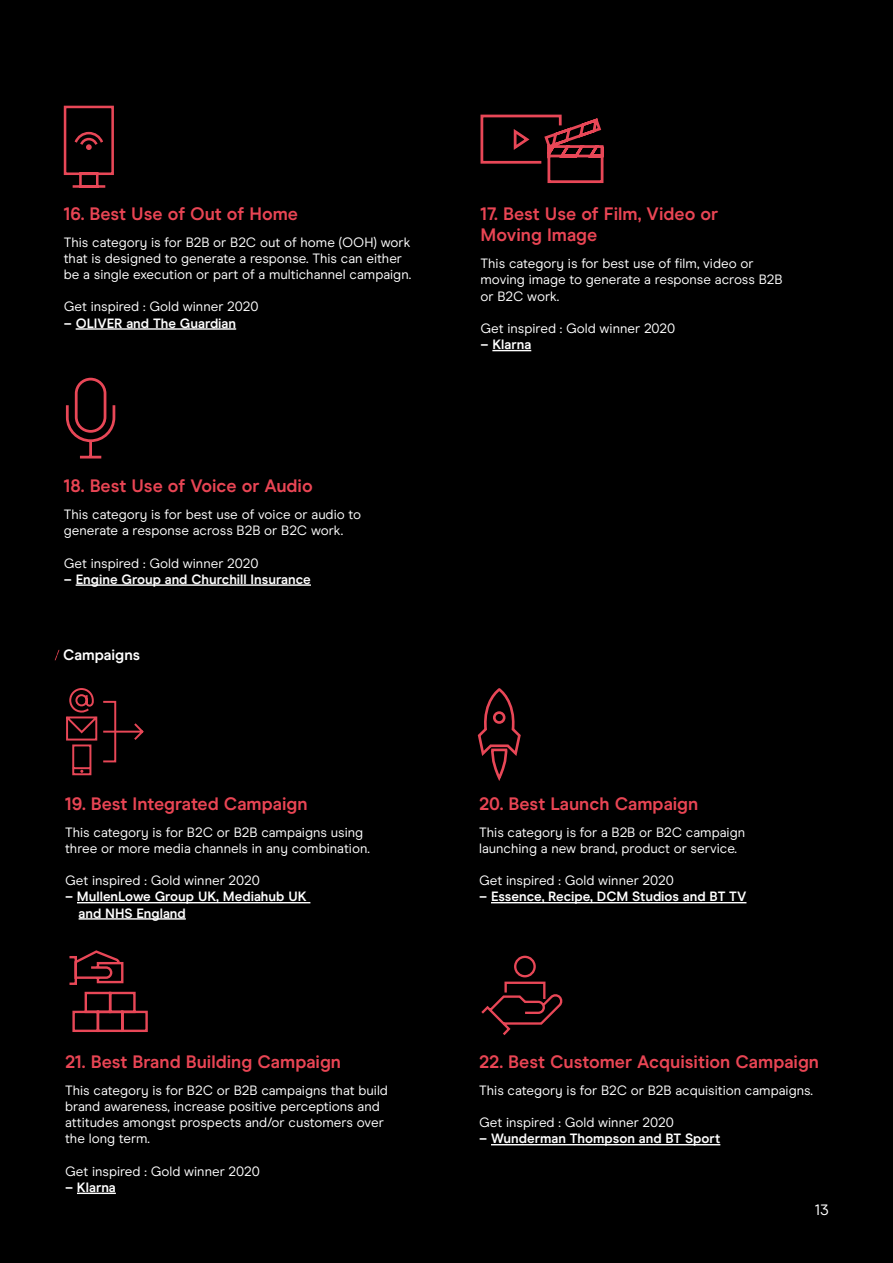
<style>
.page{position:relative;width:893px;height:1263px;background:#000}
.page>*{position:absolute;margin:0;border:0;box-sizing:border-box;transform-origin:0 0}
.t1{font:700 18px/21.6px "Modern Era";color:#e94554}
.t2{font:700 15px "Modern Era";color:#fff}
.t3{font:15px "Modern Era";color:#fff}
.t4{font:13.5px/16.2px "Modern Era";color:#fff}
.t5{font:700 13.5px/16.2px "Modern Era";color:#fff}
</style>
<div class="page">
<hr style="left:76px;top:328px;width:160px;height:2px;background:#fff">
<hr style="left:492px;top:350px;width:39px;height:1px;background:#fff">
<svg style="left:63px;top:105px;width:51px;height:83px"></svg>
<svg style="left:55px;top:650px;width:4px;height:10px"></svg>
<hr style="left:77px;top:902px;width:233px;height:1px;background:#fff">
<hr style="left:79px;top:918px;width:107px;height:1px;background:#fff">
<hr style="left:491px;top:902px;width:255px;height:1px;background:#fff">
<svg style="left:66px;top:688px;width:78px;height:88px"></svg>
<svg style="left:477px;top:689px;width:44px;height:92px"></svg>
<hr style="left:77px;top:1192px;width:39px;height:2px;background:#fff">
<hr style="left:491px;top:1144px;width:229px;height:1px;background:#fff">
<svg style="left:69px;top:950px;width:79px;height:83px"></svg>
<svg style="left:481px;top:955px;width:82px;height:80px"></svg>
<hr style="left:76px;top:584px;width:235px;height:2px;background:#fff">
<svg style="left:480px;top:114px;width:124px;height:70px"></svg>
<svg style="left:65px;top:377px;width:51px;height:82px"></svg>
<h1 class="t1" style="left:64px;top:203px;width:236px">16. Best Use of Out of Home</h1>
<p class="t4" style="left:64px;top:234px;width:349px">This category is for B2B or B2C out of home (OOH) work that is designed to generate a response. This can either be a single execution or part of a multichannel campaign.</p>
<p class="t4" style="left:64px;top:299px;width:196px">Get inspired : Gold winner 2020</p>
<p class="t5" style="left:64px;top:315px;width:174px">– OLIVER and The Guardian</p>
<h1 class="t1" style="left:64px;top:475px;width:250px">18. Best Use of Voice or Audio</h1>
<p class="t4" style="left:64px;top:506px;width:299px">This category is for best use of voice or audio to generate a response across B2B or B2C work.</p>
<p class="t4" style="left:64px;top:555px;width:196px">Get inspired : Gold winner 2020</p>
<p class="t5" style="left:64px;top:571px;width:249px">– Engine Group and Churchill Insurance</p>
<p class="t2" style="left:63px;top:646px;width:79px">Campaigns</p>
<h1 class="t1" style="left:65px;top:793px;width:244px">19. Best Integrated Campaign</h1>
<p class="t4" style="left:65px;top:824px;width:306px">This category is for B2C or B2B campaigns using three or more media channels in any combination.</p>
<p class="t4" style="left:65px;top:872px;width:196px">Get inspired : Gold winner 2020</p>
<p class="t5" style="left:79px;top:888px;width:230px;text-indent:-14px">– MullenLowe Group UK, Mediahub UK and NHS England</p>
<h1 class="t1" style="left:65px;top:1051px;width:278px">21. Best Brand Building Campaign</h1>
<p class="t4" style="left:65px;top:1082px;width:324px">This category is for B2C or B2B campaigns that build brand awareness, increase positive perceptions and attitudes amongst prospects and/or customers over the long term.</p>
<p class="t4" style="left:65px;top:1163px;width:196px">Get inspired : Gold winner 2020</p>
<p class="t5" style="left:65px;top:1179px;width:52px">– Klarna</p>
<h1 class="t1" style="left:480px;top:203px;width:239px">17. Best Use of Film, Video or<br>Moving Image</h1>
<p class="t4" style="left:480px;top:255px;width:304px">This category is for best use of film, video or moving image to generate a response across B2B or B2C work.</p>
<p class="t4" style="left:480px;top:320px;width:196px">Get inspired : Gold winner 2020</p>
<p class="t5" style="left:480px;top:336px;width:52px">– Klarna</p>
<h1 class="t1" style="left:479px;top:793px;width:221px">20. Best Launch Campaign</h1>
<p class="t4" style="left:479px;top:824px;width:267px">This category is for a B2B or B2C campaign launching a new brand, product or service.</p>
<p class="t4" style="left:479px;top:872px;width:196px">Get inspired : Gold winner 2020</p>
<p class="t5" style="left:479px;top:888px;width:269px">– Essence, Recipe, DCM Studios and BT TV</p>
<h1 class="t1" style="left:479px;top:1051px;width:342px">22. Best Customer Acquisition Campaign</h1>
<p class="t4" style="left:479px;top:1082px;width:335px">This category is for B2C or B2B acquisition campaigns.</p>
<p class="t4" style="left:479px;top:1114px;width:196px">Get inspired : Gold winner 2020</p>
<p class="t5" style="left:479px;top:1130px;width:243px">– Wunderman Thompson and BT Sport</p>
<p class="t3" style="left:815px;top:1201px;width:15px">13</p>
</div>
